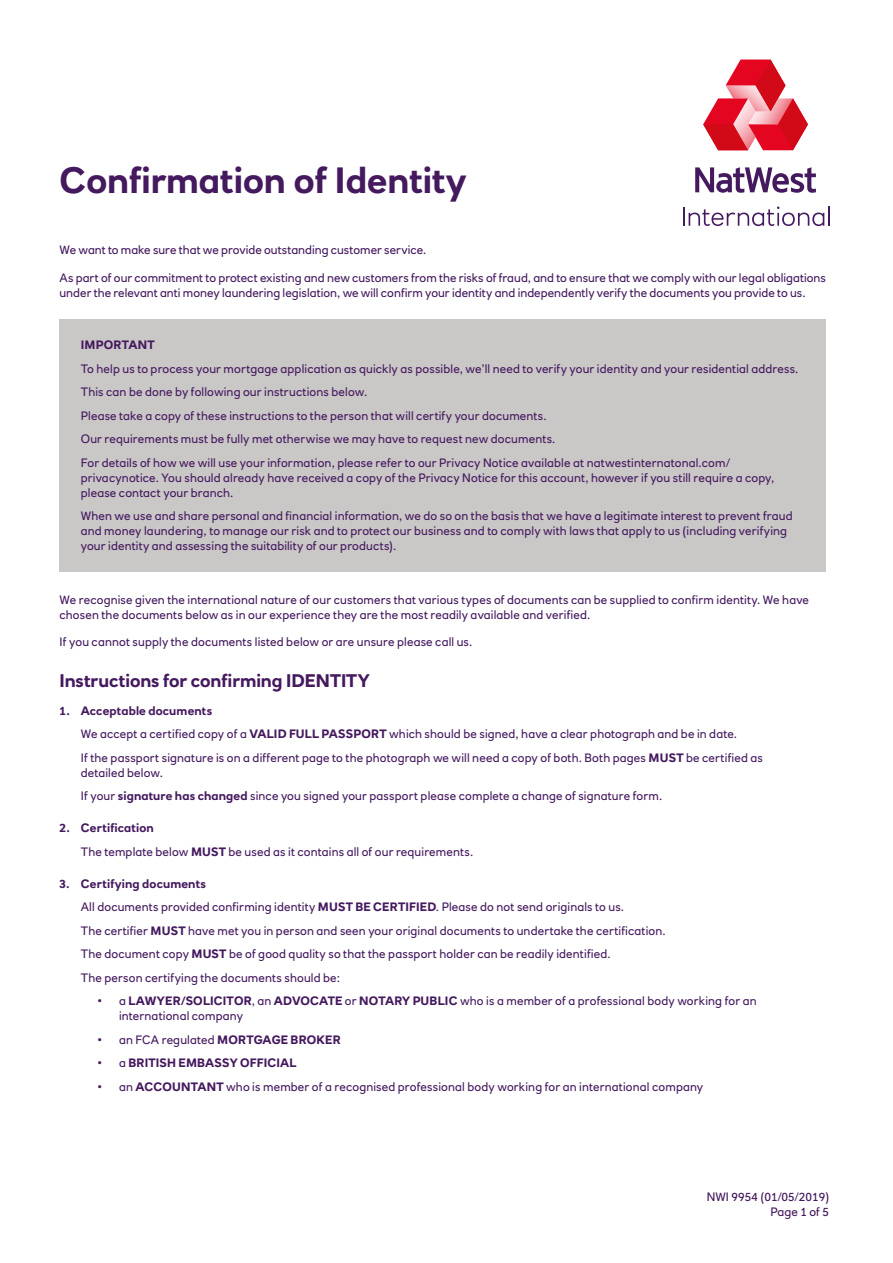
<style>
.page{position:relative;width:893px;height:1263px;background:#fff}
.page>*{position:absolute;margin:0;border:0;box-sizing:border-box;transform-origin:0 0}
.t1{font:700 36px "RN House Sans";color:#44195e}
.t2{font:700 18px "RN House Sans";color:#44195e}
.t3{font:12px/23.5px "RN House Sans";letter-spacing:.01em;color:#44195e}
.t4{font:700 12px "RN House Sans";letter-spacing:.015em;color:#44195e}
.s1{font-weight:700}
.s2{font-weight:400}
</style>
<div class="page">
<div style="left:60px;top:319px;width:766px;height:253px;background:#cac7c7"></div>
<svg style="left:695px;top:167px;width:121px;height:26px"></svg>
<svg style="left:703px;top:60px;width:105px;height:90px"></svg>
<svg style="left:683px;top:207px;width:141px;height:19px"></svg>
<hr style="left:828px;top:206px;width:2px;height:20px;background:#44195e">
<h1 class="t1" style="left:60px;top:158px;width:408px">Confirmation of Identity</h1>
<p class="t3" style="left:60px;top:238px;width:368px">We want to make sure that we provide outstanding customer service.</p>
<p class="t3" style="left:60px;top:270px;width:768px;line-height:15px">As part of our commitment to protect existing and new customers from the risks of fraud, and to ensure that we comply with our legal obligations under the relevant anti money laundering legislation, we will confirm your identity and independently verify the documents you provide to us.</p>
<p class="t4" style="left:81px;top:338px;width:75px">IMPORTANT</p>
<p class="t3" style="left:81px;top:357px;width:719px">To help us to process your mortgage application as quickly as possible, we’ll need to verify your identity and your residential address.<br>This can be done by following our instructions below.<br>Please take a copy of these instructions to the person that will certify your documents.<br>Our requirements must be fully met otherwise we may have to request new documents.<br>For details of how we will use your information, please refer to our Privacy Notice available at natwestinternatonal.com/</p>
<p class="t3" style="left:81px;top:470px;width:695px;line-height:15px">privacynotice. You should already have received a copy of the Privacy Notice for this account, however if you still require a copy, please contact your branch.</p>
<p class="t3" style="left:81px;top:509px;width:713px;line-height:15px">When we use and share personal and financial information, we do so on the basis that we have a legitimate interest to prevent fraud and money laundering, to manage our risk and to protect our business and to comply with laws that apply to us (including verifying your identity and assessing the suitability of our products).</p>
<p class="t3" style="left:60px;top:592px;width:751px;line-height:15px">We recognise given the international nature of our customers that various types of documents can be supplied to confirm identity. We have chosen the documents below as in our experience they are the most readily available and verified.</p>
<p class="t3" style="left:60px;top:630px;width:414px">If you cannot supply the documents listed below or are unsure please call us.</p>
<h2 class="t2" style="left:60px;top:669px;width:312px">Instructions for confirming IDENTITY</h2>
<p class="t3" style="left:81px;top:699px;width:684px;text-indent:-21px"><span class="s1">1. Acceptable documents<br></span>We accept a certified copy of a <span class="s1">VALID FULL PASSPORT</span> which should be signed, have a clear photograph and be in date.<br>If the passport signature is on a different page to the photograph we will need a copy of both. Both pages <span class="s1">MUST</span> be certified as</p>
<p class="t3" style="left:81px;top:761px;width:583px">detailed below.<br>If your <span class="s1">signature has changed</span> since you signed your passport please complete a change of signature form.</p>
<p class="t3" style="left:81px;top:816px;width:394px;text-indent:-21px"><span class="s1">2. Certification<br></span>The template below <span class="s1">MUST</span> be used as it contains all of our requirements.</p>
<p class="t3" style="left:81px;top:872px;width:587px;text-indent:-21px"><span class="s1">3. Certifying documents<br></span>All documents provided confirming identity <span class="s1">MUST BE CERTIFIED</span>. Please do not send originals to us.<br>The certifier <span class="s1">MUST</span> have met you in person and seen your original documents to undertake the certification.<br>The document copy <span class="s1">MUST</span> be of good quality so that the passport holder can be readily identified.<br>The person certifying the documents should be:</p>
<p class="t3" style="left:119px;top:993px;width:639px;line-height:15px;text-indent:-21px">• a <span class="s1">LAWYER/SOLICITOR</span>, an <span class="s1">ADVOCATE</span> or <span class="s1">NOTARY PUBLIC</span> who is a member of a professional body working for an international company</p>
<p class="t3" style="left:98px;top:1028px;width:244px">• an FCA regulated <span class="s1">MORTGAGE BROKER</span></p>
<p class="t4" style="left:98px;top:1056px;width:200px"><span class="s2">• a</span> BRITISH EMBASSY OFFICIAL</p>
<p class="t3" style="left:98px;top:1075px;width:607px">• an <span class="s1">ACCOUNTANT</span> who is member of a recognised professional body working for an international company</p>
<p class="t3" style="left:707px;top:1189px;width:124px;line-height:15px;text-align:right">NWI 9954 (01/05/2019)<br>Page 1 of 5</p>
</div>
